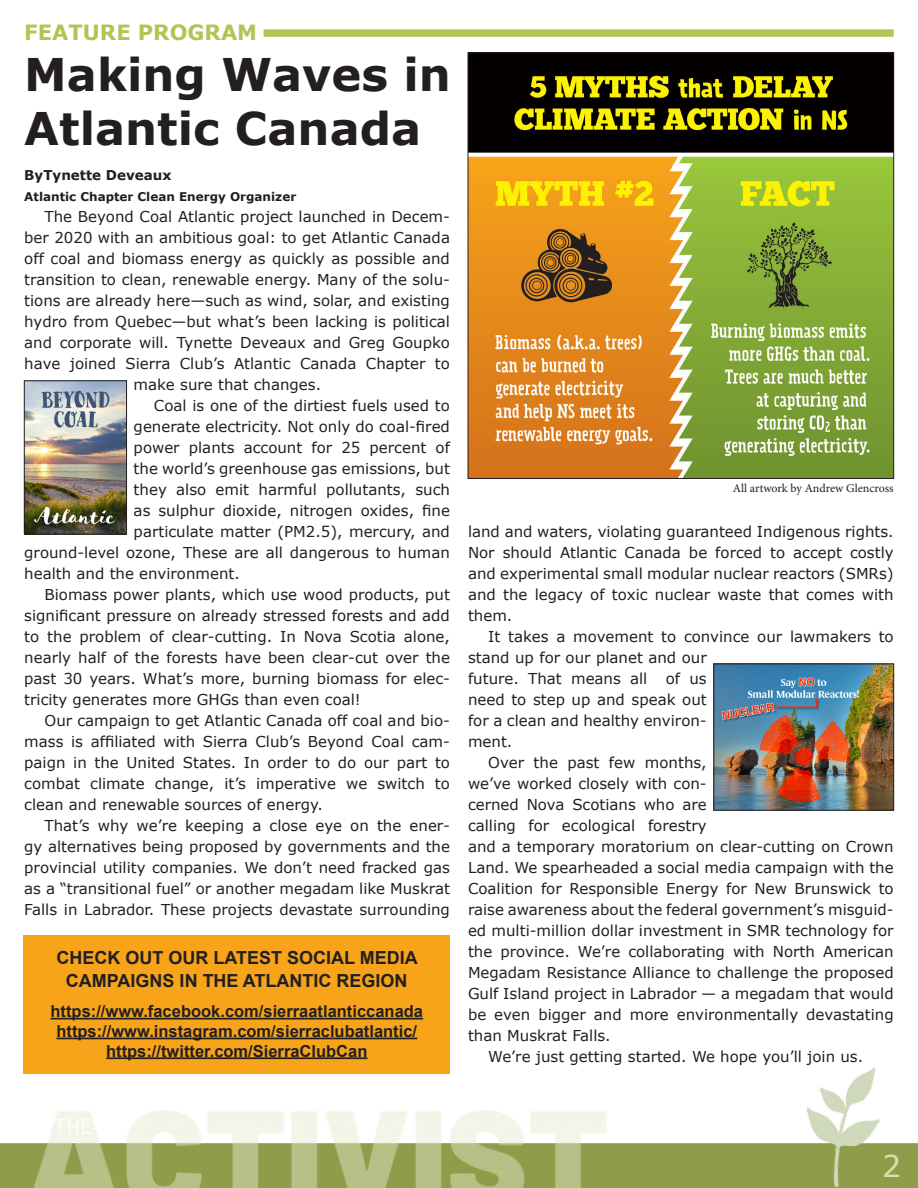
<style>
.page{position:relative;width:918px;height:1188px;background:#fff}
.page>*{position:absolute;margin:0;border:0;box-sizing:border-box;transform-origin:0 0}
.Hed{font:700 45px/54px "Verdana";color:#231f20}
.t1{font:30px "Verdana";color:#d6e2aa}
.t2{font:700 21px "Verdana";color:#aec654}
.CO{font:700 18px "Arial";color:#231f20}
.CO-2{font:700 16.5px "Arial";color:#231f20}
.body_text{font:15px/21px "Verdana";color:#231f20;text-align:justify}
.sig{font:700 13.5px "Verdana";color:#231f20}
.sig-2{font:700 12px "Verdana";color:#231f20}
.t3{font:12px "Minion Pro";letter-spacing:-.005em;color:#231f20}
</style>
<div class="page">
<img style="left:0;top:1061px;width:918px;height:127px">
<img style="left:26px;top:382px;width:99px;height:150px">
<div style="left:24px;top:380px;width:103px;height:154px;border:1px solid #231f20"></div>
<img style="left:716px;top:666px;width:176px;height:143px">
<div style="left:714px;top:664px;width:180px;height:147px;border:1px solid #231f20"></div>
<img style="left:470px;top:54px;width:422px;height:423px">
<div style="left:24px;top:935px;width:426px;height:139px;background:#f7a41a"></div>
<hr style="left:51px;top:1018px;width:372px;height:2px;background:#231f20">
<hr style="left:57px;top:1038px;width:360px;height:1px;background:#231f20">
<hr style="left:106px;top:1057px;width:261px;height:2px;background:#231f20">
<div style="left:264px;top:29px;width:630px;height:8px;background:#aec654"></div>
<p class="t2" style="left:24px;top:19px;width:234px">FEATURE PROGRAM</p>
<p class="Hed" style="left:24px;top:48px;width:428px">Making Waves in<br>Atlantic Canada</p>
<p class="sig" style="left:24px;top:166px;width:149px">ByTynette Deveaux</p>
<p class="sig-2" style="left:24px;top:189px;width:274px">Atlantic Chapter Clean Energy Organizer</p>
<p class="body_text" style="left:45px;top:206px;width:407px">The Beyond Coal Atlantic project launched in Decem-</p>
<p class="body_text" style="left:24px;top:227px;width:427px">ber 2020 with an ambitious goal: to get Atlantic Canada</p>
<p class="body_text" style="left:24px;top:248px;width:427px">off coal and biomass energy as quickly as possible and</p>
<p class="body_text" style="left:24px;top:269px;width:427px">transition to clean, renewable energy. Many of the solu-</p>
<p class="body_text" style="left:24px;top:290px;width:427px">tions are already here—such as wind, solar, and existing</p>
<p class="body_text" style="left:24px;top:311px;width:427px">hydro from Quebec—but what’s been lacking is political</p>
<p class="body_text" style="left:24px;top:332px;width:427px">and corporate will. Tynette Deveaux and Greg Goupko</p>
<p class="body_text" style="left:24px;top:353px;width:427px">have joined Sierra Club’s Atlantic Canada Chapter to</p>
<p class="body_text" style="left:134px;top:374px;width:189px">make sure that changes.</p>
<p class="body_text" style="left:154px;top:395px;width:298px">Coal is one of the dirtiest fuels used to</p>
<p class="body_text" style="left:134px;top:416px;width:318px">generate electricity. Not only do coal-fired</p>
<p class="body_text" style="left:134px;top:437px;width:318px">power plants account for 25 percent of</p>
<p class="body_text" style="left:134px;top:458px;width:318px">the world’s greenhouse gas emissions, but</p>
<p class="body_text" style="left:134px;top:479px;width:318px">they also emit harmful pollutants, such</p>
<p class="body_text" style="left:134px;top:500px;width:318px">as sulphur dioxide, nitrogen oxides, fine</p>
<p class="body_text" style="left:134px;top:521px;width:318px">particulate matter (PM2.5), mercury, and</p>
<p class="body_text" style="left:24px;top:542px;width:427px">ground-level ozone, These are all dangerous to human</p>
<p class="body_text" style="left:24px;top:563px;width:217px">health and the environment.</p>
<p class="body_text" style="left:24px;top:584px;width:427px;text-indent:20px">Biomass power plants, which use wood products, put significant pressure on already stressed forests and add to the problem of clear-cutting. In Nova Scotia alone, nearly half of the forests have been clear-cut over the past 30 years. What’s more, burning biomass for elec&shy;tricity generates more GHGs than even coal!</p>
<p class="body_text" style="left:24px;top:710px;width:427px;text-indent:20px">Our campaign to get Atlantic Canada off coal and bio&shy;mass is affiliated with Sierra Club’s Beyond Coal cam&shy;paign in the United States. In order to do our part to combat climate change, it’s imperative we switch to clean and renewable sources of energy.</p>
<p class="body_text" style="left:24px;top:815px;width:427px;text-indent:20px">That’s why we’re keeping a close eye on the ener&shy;gy alternatives being proposed by governments and the provincial utility companies. We don’t need fracked gas as a “transitional fuel” or another megadam like Muskrat Falls in Labrador. These projects devastate surrounding</p>
<p class="CO" style="left:56px;top:946px;width:363px">CHECK OUT OUR LATEST SOCIAL MEDIA</p>
<p class="CO" style="left:66px;top:968px;width:343px">CAMPAIGNS IN THE ATLANTIC REGION</p>
<p class="CO-2" style="left:51px;top:1000px;width:374px">https://www.facebook.com/sierraatlanticcanada</p>
<p class="CO-2" style="left:57px;top:1020px;width:362px">https://www.instagram.com/sierraclubatlantic/</p>
<p class="CO-2" style="left:106px;top:1040px;width:263px">https://twitter.com/SierraClubCan</p>
<p class="t3" style="left:733px;top:481px;width:162px">All artwork by Andrew Glencross</p>
<p class="body_text" style="left:468px;top:521px;width:427px">land and waters, violating guaranteed Indigenous rights.<br>Nor should Atlantic Canada be forced to accept costly and experimental small modular nuclear reactors (SMRs) and the legacy of toxic nuclear waste that comes with them.</p>
<p class="body_text" style="left:468px;top:626px;width:427px;text-align:left;text-indent:20px">It takes a movement to convince our lawmakers to stand up for our planet and our<br>future. That means all of us<br>need to step up and speak out<br>for a clean and healthy environ-<br>ment.</p>
<p class="body_text" style="left:468px;top:752px;width:427px;text-align:left;text-indent:20px">Over the past few months,<br>we’ve worked closely with con-<br>cerned Nova Scotians who are<br>calling for ecological forestry<br>and a temporary moratorium on clear-cutting on Crown Land. We spearheaded a social media campaign with the Coalition for Responsible Energy for New Brunswick to raise awareness about the federal government’s misguid&shy;ed multi-million dollar investment in SMR technology for the province. We’re collaborating with North American Megadam Resistance Alliance to challenge the proposed Gulf Island project in Labrador — a megadam that would be even bigger and more environmentally devastating than Muskrat Falls.</p>
<p class="body_text" style="left:488px;top:1046px;width:376px">We’re just getting started. We hope you’ll join us.</p>
<p class="t1" style="left:882px;top:1147px;width:21px">2</p>
</div>
